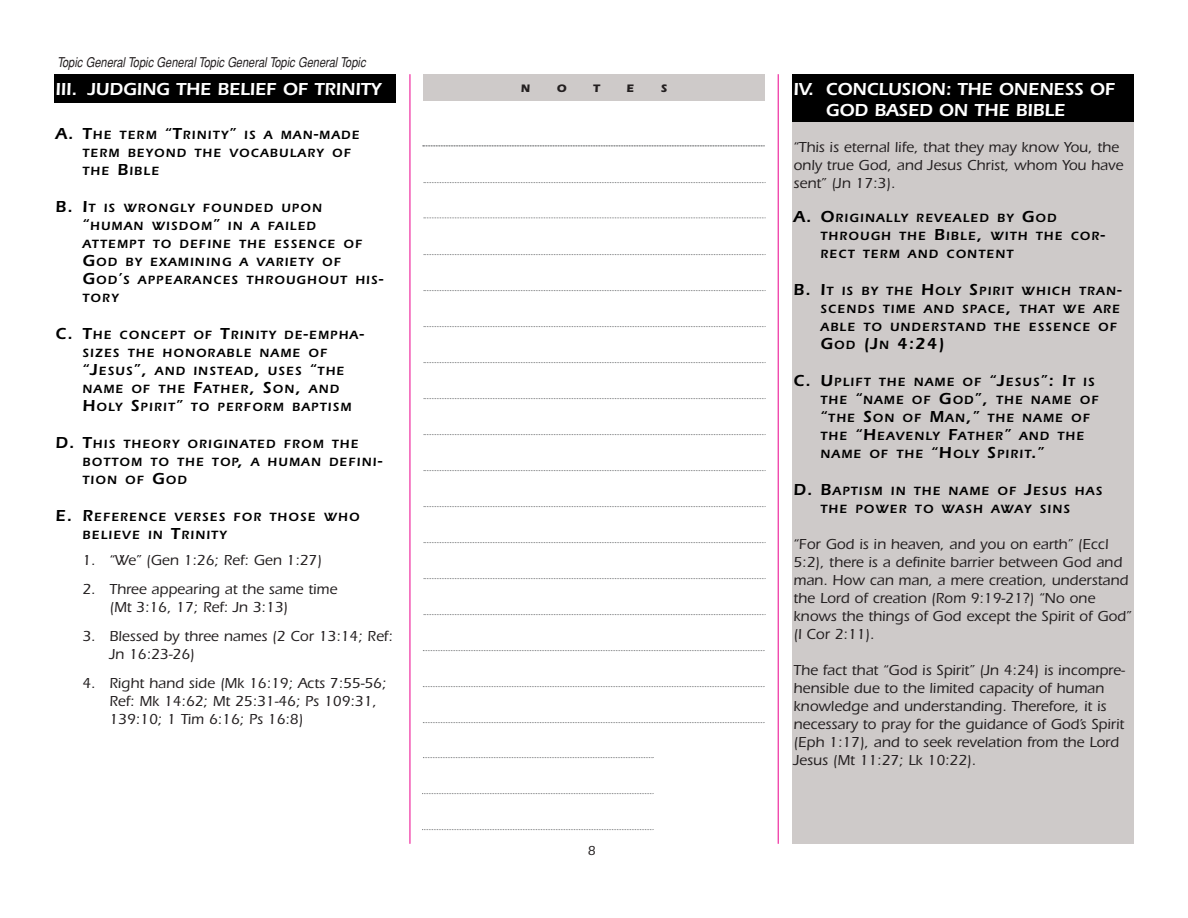
<style>
.page{position:relative;width:1188px;height:918px;background:#fff}
.page>*{position:absolute;margin:0;border:0;box-sizing:border-box;transform-origin:0 0}
.t1{font:600 18px/21px "Itc Eras";color:#fff}
.t2{font:600 16.5px "Itc Eras";color:#000}
.t3{font:500 15px/18px "Itc Eras";color:#231f20}
.t4{font:italic condensed 13.5px "Helvetica";color:#231f20}
.t5{font:500 13.5px "Itc Eras";color:#231f20}
.t6{font:600 12.3px/18px "Itc Eras";letter-spacing:.1em;color:#000}
.t7{font:700 11.25px "Itc Eras";color:#231f20}
.s1{font-size:16.5px}
.s2{font-size:12.3px}
</style>
<div class="page">
<svg style="left:424px;top:182px;width:342px;height:1px"></svg>
<svg style="left:424px;top:218px;width:342px;height:1px"></svg>
<svg style="left:424px;top:362px;width:342px;height:1px"></svg>
<svg style="left:424px;top:254px;width:342px;height:1px"></svg>
<svg style="left:424px;top:290px;width:342px;height:1px"></svg>
<svg style="left:424px;top:326px;width:342px;height:1px"></svg>
<svg style="left:424px;top:398px;width:342px;height:1px"></svg>
<svg style="left:424px;top:434px;width:342px;height:1px"></svg>
<svg style="left:424px;top:506px;width:342px;height:1px"></svg>
<svg style="left:424px;top:470px;width:342px;height:1px"></svg>
<svg style="left:424px;top:542px;width:342px;height:1px"></svg>
<svg style="left:424px;top:578px;width:342px;height:1px"></svg>
<svg style="left:423px;top:757px;width:231px;height:1px"></svg>
<svg style="left:424px;top:614px;width:342px;height:1px"></svg>
<svg style="left:423px;top:650px;width:342px;height:1px"></svg>
<svg style="left:423px;top:686px;width:342px;height:1px"></svg>
<svg style="left:423px;top:722px;width:342px;height:1px"></svg>
<svg style="left:422px;top:793px;width:232px;height:1px"></svg>
<svg style="left:422px;top:829px;width:232px;height:1px"></svg>
<div style="left:423px;top:74px;width:342px;height:26px;background:#cecac9"></div>
<svg style="left:423px;top:146px;width:342px;height:1px"></svg>
<hr style="left:410px;top:74px;width:1px;height:770px;background:#ec008c">
<hr style="left:778px;top:74px;width:1px;height:770px;background:#ec008c">
<div style="left:792px;top:74px;width:342px;height:770px;background:#cecac9"></div>
<div style="left:54px;top:74px;width:342px;height:29px;background:#000"></div>
<div style="left:792px;top:74px;width:342px;height:48px;background:#000"></div>
<p class="t4" style="left:57px;top:57px;width:310px">Topic General Topic General Topic General Topic General Topic</p>
<h1 class="t1" style="left:56px;top:81px;width:327px">III. JUDGING THE BELIEF OF TRINITY</h1>
<h1 class="t1" style="left:826px;top:81px;width:291px;text-indent:-32px">IV. CONCLUSION: THE ONENESS OF<br>GOD BASED ON THE BIBLE</h1>
<p class="t7" style="left:521px;top:84px;width:11px">N</p>
<p class="t7" style="left:557px;top:84px;width:11px">O</p>
<p class="t7" style="left:593px;top:84px;width:8px">T</p>
<p class="t7" style="left:627px;top:84px;width:9px">E</p>
<p class="t7" style="left:661px;top:84px;width:8px">S</p>
<p class="t6" style="left:83px;top:127px;width:278px;text-indent:-27px"><span class="s1">A. T</span>HE TERM <span class="s1">“T</span>RINITY<span class="s1">”</span> IS A MAN<span class="s1">-</span>MADE<br>TERM BEYOND THE VOCABULARY OF<br>THE <span class="s1">B</span>IBLE</p>
<p class="t6" style="left:82px;top:200px;width:302px;text-indent:-27px"><span class="s1">B. I</span>T IS WRONGLY FOUNDED UPON <span class="s1">“</span>HUMAN WISDOM<span class="s1">”</span> IN A FAILED<br>ATTEMPT TO DEFINE THE ESSENCE OF<br><span class="s1">G</span>OD BY EXAMINING A VARIETY OF<br><span class="s1">G</span>OD<span class="s1">’</span>S APPEARANCES THROUGHOUT HIS<span class="s1">-<br></span>TORY</p>
<p class="t6" style="left:82px;top:327px;width:283px;text-indent:-27px"><span class="s1">C. T</span>HE CONCEPT OF <span class="s1">T</span>RINITY DE<span class="s1">-</span>EMPHA<span class="s1">-<br></span>SIZES THE HONORABLE NAME OF <span class="s1">“J</span>ESUS<span class="s1">”,</span> AND INSTEAD<span class="s1">,</span> USES <span class="s1">“</span>THE<br>NAME OF THE <span class="s1">F</span>ATHER<span class="s1">, S</span>ON<span class="s1">,</span> AND<br><span class="s1">H</span>OLY <span class="s1">S</span>PIRIT<span class="s1">”</span> TO PERFORM BAPTISM</p>
<p class="t6" style="left:82px;top:436px;width:301px;text-indent:-27px"><span class="s1">D. T</span>HIS THEORY ORIGINATED FROM THE<br>BOTTOM TO THE TOP<span class="s1">,</span> A HUMAN DEFINI<span class="s1">-<br></span>TION OF <span class="s1">G</span>OD</p>
<p class="t6" style="left:82px;top:509px;width:278px;text-indent:-27px"><span class="s1">E. R</span>EFERENCE VERSES FOR THOSE WHO<br>BELIEVE IN <span class="s1">T</span>RINITY</p>
<p class="t3" style="left:82px;top:553px;width:241px">1. “We” (Gen 1:26; Ref: Gen 1:27)</p>
<p class="t3" style="left:110px;top:582px;width:229px;text-indent:-27px">2. Three appearing at the same time (Mt 3:16, 17; Ref: Jn 3:13)</p>
<p class="t3" style="left:110px;top:629px;width:285px;text-indent:-27px">3. Blessed by three names (2 Cor 13:14; Ref:<br>Jn 16:23-26)</p>
<p class="t3" style="left:110px;top:676px;width:278px;text-indent:-27px">4. Right hand side (Mk 16:19; Acts 7:55-56;<br>Ref: Mk 14:62; Mt 25:31-46; Ps 109:31,<br>139:10; 1 Tim 6:16; Ps 16:8)</p>
<p class="t5" style="left:588px;top:846px;width:9px">8</p>
<p class="t3" style="left:794px;top:139px;width:332px">“This is eternal life, that they may know You, the only true God, and Jesus Christ, whom You have sent” (Jn 17:3).</p>
<p class="t6" style="left:820px;top:210px;width:286px;text-indent:-27px"><span class="s1">A. O</span>RIGINALLY REVEALED BY <span class="s1">G</span>OD<br>THROUGH THE <span class="s1">B</span>IBLE<span class="s1">,</span> WITH THE COR<span class="s1">-<br></span>RECT TERM AND CONTENT</p>
<p class="t6" style="left:820px;top:283px;width:303px;text-indent:-27px"><span class="s1">B. I</span>T IS BY THE <span class="s1">H</span>OLY <span class="s1">S</span>PIRIT WHICH TRAN<span class="s1">-<br></span>SCENDS TIME AND SPACE<span class="s1">,</span> THAT WE ARE<br>ABLE TO UNDERSTAND THE ESSENCE OF</p>
<h2 class="t2" style="left:820px;top:338px;width:125px">G<span class="s2">OD</span> (J<span class="s2">N</span> 4:24)</h2>
<p class="t6" style="left:820px;top:374px;width:279px;text-indent:-27px"><span class="s1">C. U</span>PLIFT THE NAME OF <span class="s1">“J</span>ESUS<span class="s1">”: I</span>T IS<br>THE <span class="s1">“</span>NAME OF <span class="s1">G</span>OD<span class="s1">”,</span> THE NAME OF <span class="s1">“</span>THE <span class="s1">S</span>ON OF <span class="s1">M</span>AN<span class="s1">,”</span> THE NAME OF<br>THE <span class="s1">“H</span>EAVENLY <span class="s1">F</span>ATHER<span class="s1">”</span> AND THE<br>NAME OF THE <span class="s1">“H</span>OLY <span class="s1">S</span>PIRIT<span class="s1">.”</span></p>
<p class="t6" style="left:794px;top:483px;width:310px;text-align:center"><span class="s1">D. B</span>APTISM IN THE NAME OF <span class="s1">J</span>ESUS HAS<br>THE POWER TO WASH AWAY SINS</p>
<p class="t3" style="left:794px;top:536px;width:340px">“For God is in heaven, and you on earth” (Eccl 5:2), there is a definite barrier between God and man. How can man, a mere creation, understand the Lord of creation (Rom 9:19-21?) “No one knows the things of God except the Spirit of God” (I Cor 2:11).</p>
<p class="t3" style="left:794px;top:662px;width:333px">The fact that “God is Spirit” (Jn 4:24) is incompre&shy;hensible due to the limited capacity of human knowledge and understanding. Therefore, it is necessary to pray for the guidance of God’s Spirit (Eph 1:17), and to seek revelation from the Lord Jesus (Mt 11:27; Lk 10:22).</p>
</div>
